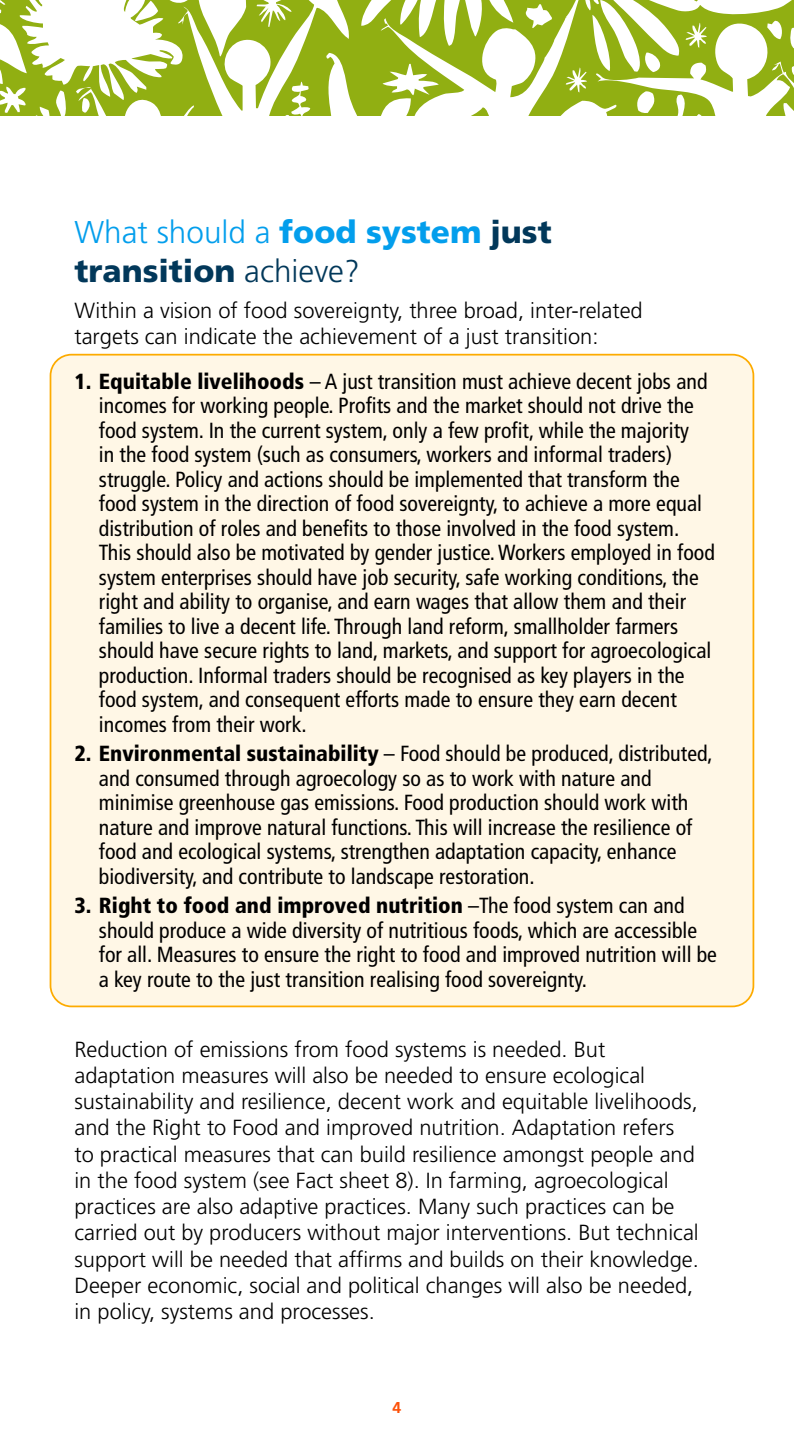
<style>
.page{position:relative;width:794px;height:1439px;background:#fff}
.page>*{position:absolute;margin:0;border:0;box-sizing:border-box;transform-origin:0 0}
.t1{font:900 31.5px/38.5px "Frutiger";color:#02385a}
.t2{font:condensed 21.88px/24.5px "Frutiger";color:#000}
.t3{font:300 21.88px/26.2px "Frutiger";color:#000}
.t4{font:700 15.75px "Frutiger";color:#fd5109}
.s1{font-weight:300;color:#039eec}
.s2{color:#039eec}
.s3{font-weight:300}
.s4{font-weight:900}
</style>
<div class="page">
<svg style="left:0;top:0;width:794px;height:116px;fill:#94b118"></svg>
<div style="left:50px;top:355px;width:703px;height:651px;background:#fff7e6;border-radius:21px"></div>
<h1 class="t1" style="left:74px;top:213px;width:479px"><span class="s1">What should a</span> <span class="s2">food system</span> just transition <span class="s3">achieve?</span></h1>
<p class="t3" style="left:74px;top:298px;width:570px">Within a vision of food sovereignty, three broad, inter-related targets can indicate the achievement of a just transition:</p>
<p class="t2" style="left:99px;top:369px;width:617px;text-indent:-24px"><span class="s4">1. Equitable livelihoods</span> – A just transition must achieve decent jobs and incomes for working people. Profits and the market should not drive the food system. In the current system, only a few profit, while the majority<br>in the food system (such as consumers, workers and informal traders) struggle. Policy and actions should be implemented that transform the food system in the direction of food sovereignty, to achieve a more equal distribution of roles and benefits to those involved in the food system.<br>This should also be motivated by gender justice. Workers employed in food system enterprises should have job security, safe working conditions, the right and ability to organise, and earn wages that allow them and their families to live a decent life. Through land reform, smallholder farmers should have secure rights to land, markets, and support for agroecological production. Informal traders should be recognised as key players in the food system, and consequent efforts made to ensure they earn decent incomes from their work.</p>
<p class="t2" style="left:99px;top:741px;width:615px;text-indent:-24px"><span class="s4">2. Environmental sustainability</span> – Food should be produced, distributed, and consumed through agroecology so as to work with nature and minimise greenhouse gas emissions. Food production should work with nature and improve natural functions. This will increase the resilience of food and ecological systems, strengthen adaptation capacity, enhance biodiversity, and contribute to landscape restoration.</p>
<p class="t2" style="left:99px;top:893px;width:619px;text-indent:-24px"><span class="s4">3. Right to food and improved nutrition</span> –The food system can and should produce a wide diversity of nutritious foods, which are accessible for all. Measures to ensure the right to food and improved nutrition will be a key route to the just transition realising food sovereignty.</p>
<p class="t3" style="left:74px;top:1036px;width:626px">Reduction of emissions from food systems is needed. But adaptation measures will also be needed to ensure ecological sustainability and resilience, decent work and equitable livelihoods, and the Right to Food and improved nutrition. Adaptation refers to practical measures that can build resilience amongst people and in the food system (see Fact sheet 8). In farming, agroecological practices are also adaptive practices. Many such practices can be carried out by producers without major interventions. But technical support will be needed that affirms and builds on their knowledge.<br>Deeper economic, social and political changes will also be needed, in policy, systems and processes.</p>
<p class="t4" style="left:392px;top:1398px;width:10px">4</p>
</div>
